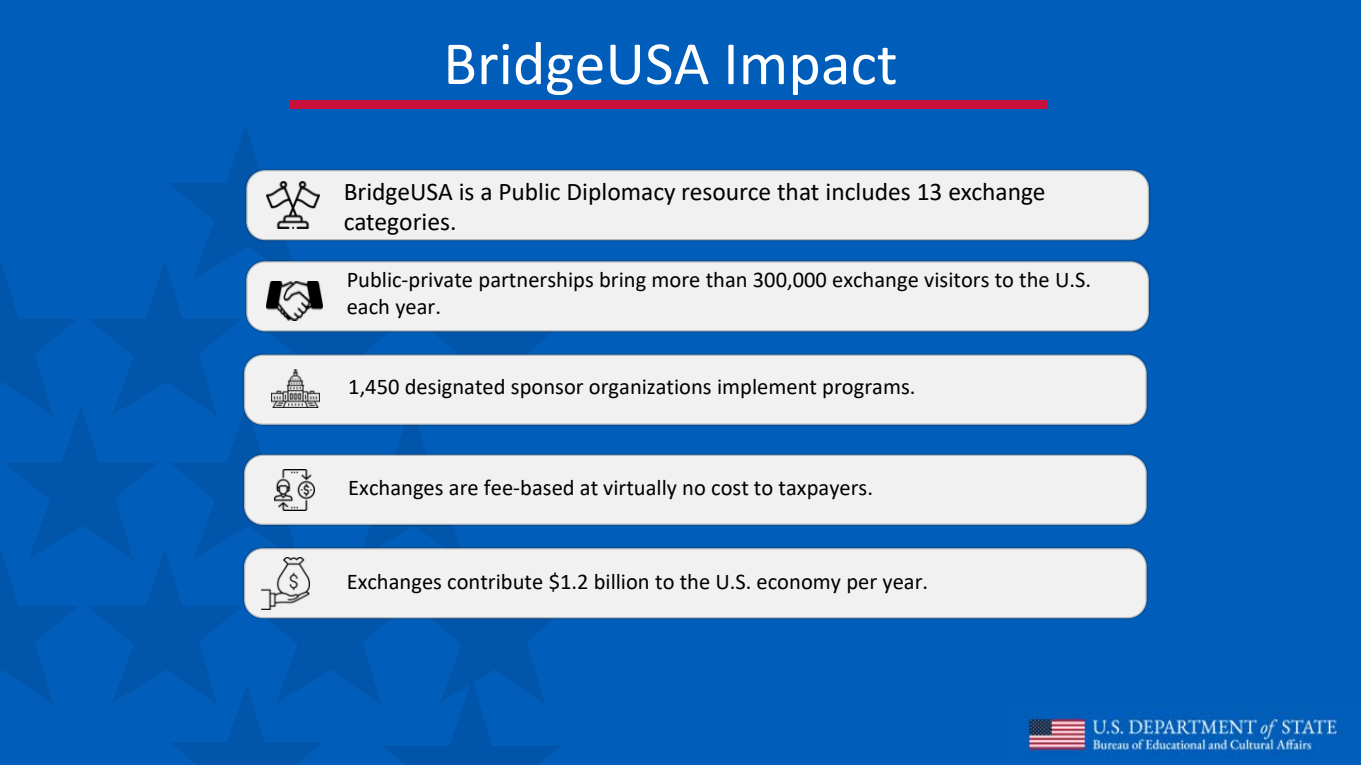
<style>
.page{position:relative;width:1361px;height:765px;background:#fff}
.page>*{position:absolute;margin:0;border:0;box-sizing:border-box;transform-origin:0 0}
.t1{font:62px "Calibri";color:#fff}
.t2{font:25.5px/30.6px "Calibri";color:#000}
.t3{font:22.5px/27px "Calibri";color:#000}
</style>
<div class="page">
<div style="left:0;top:0;width:1360px;height:765px;background:#005eba"></div>
<img style="left:0;top:52px;width:578px;height:713px">
<img style="left:1006px;top:704px;width:354px;height:61px">
<svg style="left:382px;top:679px;width:178px;height:86px;background:#005ab4"></svg>
<div style="left:288px;top:100px;width:759px;height:9px;background:#c7113c"></div>
<div style="left:244px;top:548px;width:902px;height:70px;background:#f1f1f1;border-radius:19px"></div>
<div style="left:243px;top:547px;width:904px;height:73px;border:2px solid #0f253e;border-radius:19px"></div>
<div style="left:244px;top:455px;width:902px;height:70px;background:#f1f1f1;border-radius:19px"></div>
<div style="left:243px;top:454px;width:904px;height:72px;border:2px solid #0f253e;border-radius:19px"></div>
<div style="left:244px;top:355px;width:902px;height:70px;background:#f1f1f1;border-radius:19px"></div>
<div style="left:243px;top:353px;width:904px;height:73px;border:2px solid #0f253e;border-radius:19px"></div>
<div style="left:246px;top:261px;width:902px;height:70px;background:#f1f1f1;border-radius:19px"></div>
<div style="left:245px;top:260px;width:904px;height:73px;border:2px solid #0f253e;border-radius:19px"></div>
<div style="left:246px;top:170px;width:902px;height:70px;background:#f1f1f1;border-radius:19px"></div>
<div style="left:245px;top:169px;width:904px;height:72px;border:2px solid #0f253e;border-radius:19px"></div>
<img style="left:267px;top:181px;width:52px;height:47px">
<img style="left:266px;top:281px;width:57px;height:40px">
<img style="left:271px;top:369px;width:49px;height:38px">
<img style="left:274px;top:470px;width:41px;height:41px">
<img style="left:261px;top:557px;width:48px;height:52px">
<p class="t1" style="left:443px;top:20px;width:456px">BridgeUSA Impact</p>
<p class="t2" style="left:344px;top:175px;width:703px">BridgeUSA is a Public Diplomacy resource that includes 13 exchange categories.</p>
<p class="t3" style="left:346px;top:266px;width:745px">Public-private partnerships bring more than 300,000 exchange visitors to the U.S. each year.</p>
<p class="t3" style="left:348px;top:372px;width:568px">1,450 designated sponsor organizations implement programs.</p>
<p class="t3" style="left:348px;top:473px;width:526px">Exchanges are fee-based at virtually no cost to taxpayers.</p>
<p class="t3" style="left:346px;top:567px;width:583px">Exchanges contribute $1.2 billion to the U.S. economy per year.</p>
</div>
